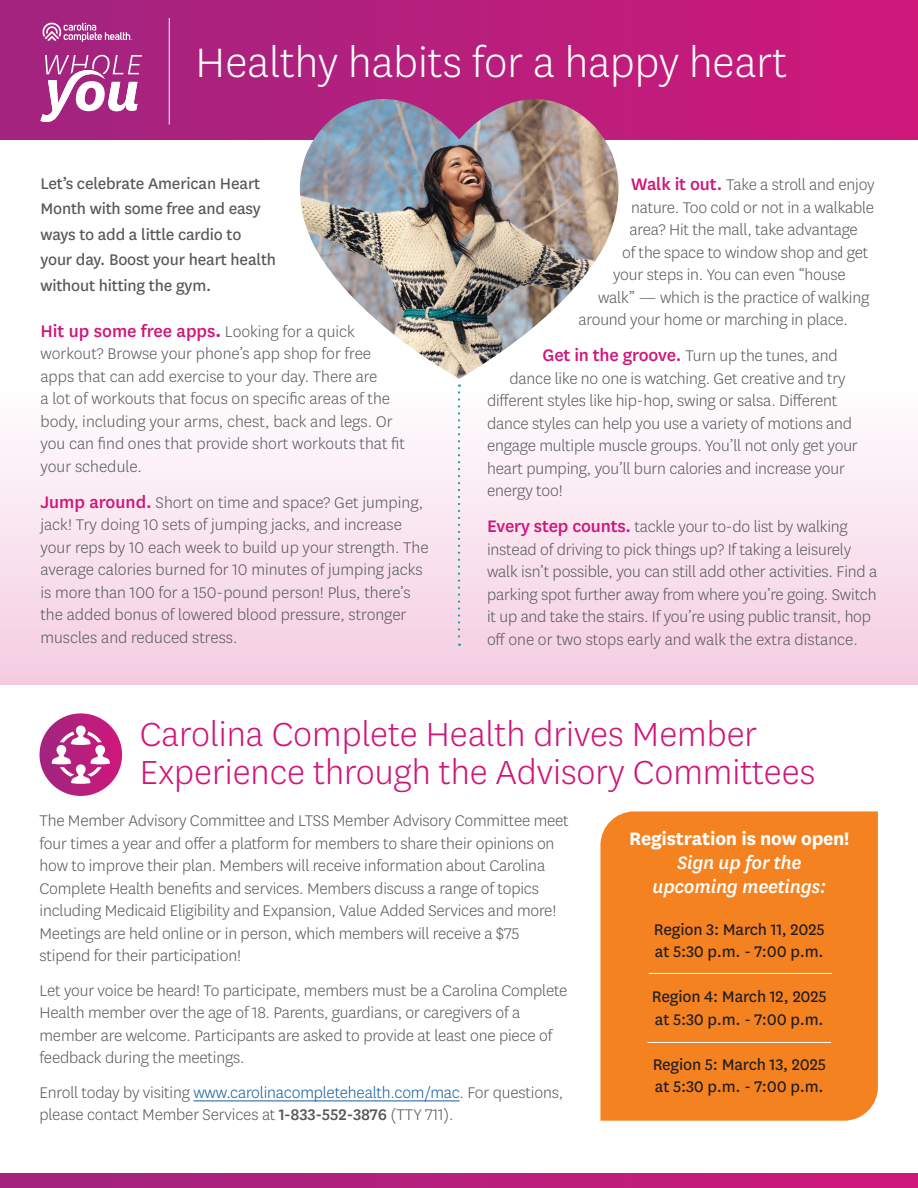
<style>
.page{position:relative;width:918px;height:1188px;background:#fff}
.page>*{position:absolute;margin:0;border:0;box-sizing:border-box;transform-origin:0 0}
.t1{font:300 48px "Centene Sans";color:#fff}
.t2{font:300 39px/37.5px "Centene Sans";color:#cf1679}
.t3{font:italic 500 21px/24px "Centene Sans";letter-spacing:-.01em;color:#fff;text-align:center}
.t4{font:700 21px "Centene Sans";letter-spacing:-.01em;color:#fff}
.t5{font:500 19.5px "Centene Sans";color:#cf1679}
.t6{font:300 18px/22.5px "Centene Sans";letter-spacing:-.01em;color:#57585a}
.t7{font:18px/25.5px "Centene Sans";letter-spacing:-.01em;color:#57585a}
.t8{font:18px/22.5px "Centene Sans";letter-spacing:-.01em;color:#231f20}
.s1{font-weight:700}
.s2{font-weight:300;font-size:18px;color:#57585a}
.s3{font-weight:500;font-size:19.5px;color:#cf1679}
.s4{color:#175d9e}
.s5{font-weight:500}
</style>
<div class="page">
<div style="left:0;top:319px;width:918px;height:365px;background:linear-gradient(to bottom,#fff,#f4cde2)"></div>
<svg style="left:458px;top:384px;width:2px;height:262px"></svg>
<div style="left:0;top:0;width:918px;height:139px;background:linear-gradient(to right,#a02580,#ce187a)"></div>
<svg style="left:40px;top:55px;width:102px;height:67px"></svg>
<hr style="left:169px;top:18px;width:1px;height:106px;background:#fff">
<svg style="left:42px;top:23px;width:90px;height:19px;background:#bc5ea1"></svg>
<svg style="left:0;top:1174px;width:918px;height:14px;background:#b71e7c"></svg>
<img style="left:300px;top:97px;width:319px;height:282px">
<hr style="left:193px;top:1101px;width:267px;height:1px;background:#175d9e">
<svg style="left:40px;top:713px;width:82px;height:83px;background:#b8237f"></svg>
<svg style="left:52px;top:726px;width:58px;height:58px"></svg>
<div style="left:600px;top:811px;width:278px;height:310px;background:#f58220"></div>
<hr style="left:649px;top:973px;width:183px;height:1px;background:#fff">
<hr style="left:648px;top:1042px;width:183px;height:1px;background:#fff">
<h1 class="t1" style="left:196px;top:32px;width:593px">Healthy habits for a happy heart</h1>
<p class="t7" style="left:40px;top:170px;width:237px">Let’s celebrate American Heart<br>Month with some free and easy ways to add a little cardio to your day. Boost your heart health without hitting the gym.</p>
<p class="t5" style="left:40px;top:318px;width:316px">Hit up some free apps<span class="s1">.</span> <span class="s2">Looking for a quick</span></p>
<p class="t6" style="left:40px;top:342px;width:366px">workout? Browse your phone’s app shop for free apps that can add exercise to your day. There are<br>a lot of workouts that focus on specific areas of the body, including your arms, chest, back and legs. Or you can find ones that provide short workouts that fit your schedule.</p>
<p class="t6" style="left:40px;top:491px;width:390px"><span class="s3">Jump around.</span> Short on time and space? Get jumping, jack! Try doing 10 sets of jumping jacks, and increase your reps by 10 each week to build up your strength. The average calories burned for 10 minutes of jumping jacks is more than 100 for a 150-pound person! Plus, there’s the added bonus of lowered blood pressure, stronger muscles and reduced stress.</p>
<p class="t6" style="left:631px;top:173px;width:245px"><span class="s3">Walk it out.</span> Take a stroll and enjoy</p>
<p class="t6" style="left:631px;top:195px;width:245px">nature. Too cold or not in a walkable</p>
<p class="t6" style="left:630px;top:218px;width:230px">area? Hit the mall, take advantage</p>
<p class="t6" style="left:622px;top:240px;width:248px">of the space to window shop and get</p>
<p class="t6" style="left:613px;top:263px;width:234px">your steps in. You can even “house</p>
<p class="t6" style="left:598px;top:285px;width:273px">walk” — which is the practice of walking</p>
<p class="t6" style="left:579px;top:308px;width:271px">around your home or marching in place.</p>
<p class="t6" style="left:543px;top:344px;width:297px"><span class="s3">Get in the groove.</span> Turn up the tunes, and</p>
<p class="t6" style="left:510px;top:366px;width:338px">dance like no one is watching. Get creative and try</p>
<p class="t6" style="left:487px;top:389px;width:352px">different styles like hip-hop, swing or salsa. Different</p>
<p class="t6" style="left:487px;top:411px;width:367px">dance styles can help you use a variety of motions and</p>
<p class="t6" style="left:487px;top:434px;width:372px">engage multiple muscle groups. You’ll not only get your</p>
<p class="t6" style="left:487px;top:456px;width:360px">heart pumping, you’ll burn calories and increase your</p>
<p class="t6" style="left:487px;top:479px;width:77px">energy too!</p>
<p class="t6" style="left:487px;top:515px;width:392px"><span class="s3">Every step counts.</span> tackle your to-do list by walking instead of driving to pick things up? If taking a leisurely walk isn’t possible, you can still add other activities. Find a parking spot further away from where you’re going. Switch it up and take the stairs. If you’re using public transit, hop off one or two stops early and walk the extra distance.</p>
<h2 class="t2" style="left:140px;top:714px;width:677px">Carolina Complete Health drives Member<br>Experience through the Advisory Committees</h2>
<p class="t6" style="left:40px;top:809px;width:531px">The Member Advisory Committee and LTSS Member Advisory Committee meet four times a year and offer a platform for members to share their opinions on how to improve their plan. Members will receive information about Carolina Complete Health benefits and services. Members discuss a range of topics including Medicaid Eligibility and Expansion, Value Added Services and more!<br>Meetings are held online or in person, which members will receive a $75 stipend for their participation!</p>
<p class="t6" style="left:40px;top:979px;width:530px">Let your voice be heard! To participate, members must be a Carolina Complete Health member over the age of 18. Parents, guardians, or caregivers of a member are welcome. Participants are asked to provide at least one piece of feedback during the meetings.</p>
<p class="t6" style="left:40px;top:1081px;width:525px">Enroll today by visiting <span class="s4">www.carolinacompletehealth.com/mac</span>. For questions, please contact Member Services at <span class="s5">1-833-552-3876</span> (TTY 711).</p>
<p class="t4" style="left:629px;top:824px;width:222px">Registration is now open!</p>
<p class="t3" style="left:652px;top:849px;width:175px">Sign up for the upcoming meetings:</p>
<p class="t8" style="left:654px;top:917px;width:172px">Region 3: March 11, 2025 at 5:30 p.m. - 7:00 p.m.</p>
<p class="t8" style="left:652px;top:985px;width:176px">Region 4: March 12, 2025 at 5:30 p.m. - 7:00 p.m.</p>
<p class="t8" style="left:653px;top:1052px;width:175px">Region 5: March 13, 2025 at 5:30 p.m. - 7:00 p.m.</p>
</div>
